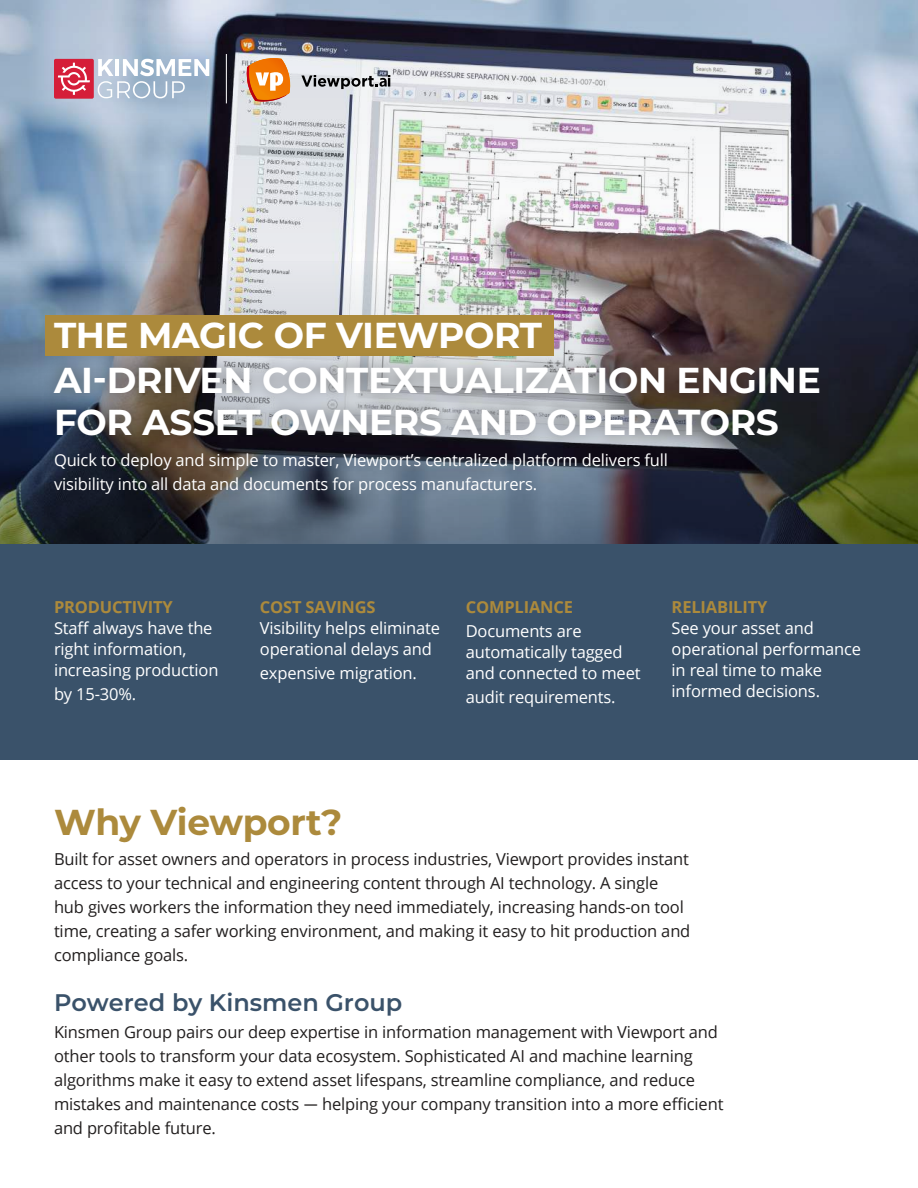
<style>
.page{position:relative;width:918px;height:1188px;background:#fff}
.page>*{position:absolute;margin:0;border:0;box-sizing:border-box;transform-origin:0 0}
.t1{font:700 36px/43.2px "Montserrat";letter-spacing:-.01em;color:#fff}
.t2{font:700 36px "Montserrat";letter-spacing:-.01em;color:#ac8a3c}
.t3{font:100 24px "Montserrat";color:#3a526a}
.t4{font:16.5px/24px "Open Sans";letter-spacing:-.01em;color:#221f1f}
.t5{font:16.5px/21px "Open Sans";letter-spacing:-.01em;color:#fff}
.t6{font:700 16.5px "Open Sans";letter-spacing:-.01em;color:#ac8a3c}
.s1{font-family:"Gotham"}
</style>
<div class="page">
<img style="left:0;top:0;width:918px;height:261px">
<img style="left:0;top:261px;width:918px;height:283px">
<div style="left:0;top:544px;width:918px;height:216px;background:#3a526a"></div>
<div style="left:45px;top:315px;width:509px;height:40px;background:#ac8a3c"></div>
<div style="left:40px;top:352px;width:793px;height:98px;background:#221f1f;opacity:.5"></div>
<svg style="left:54px;top:59px;width:155px;height:40px"></svg>
<hr style="left:226px;top:54px;width:1px;height:49px;background:#fff">
<svg style="left:244px;top:57px;width:48px;height:47px"></svg>
<svg style="left:301px;top:75px;width:89px;height:14px"></svg>
<h1 class="t1" style="left:54px;top:316px;width:768px">THE MAGIC OF VIEWPORT<br>AI-DRIVEN CONTEXTUALIZATION ENGINE<br>FOR ASSET OWNERS AND OPERATORS</h1>
<p class="t5" style="left:54px;top:448px;width:616px;line-height:24px">Quick to deploy and simple to master, Viewport’s centralized platform delivers full visibility into all data and documents for process manufacturers.</p>
<p class="t6" style="left:54px;top:601px;width:120px">PRODUCTIVITY</p>
<p class="t5" style="left:54px;top:618px;width:166px">Staff always have the right information, increasing production</p>
<p class="t5" style="left:54px;top:684px;width:84px">by 15-30%.</p>
<p class="t6" style="left:260px;top:601px;width:117px">COST SAVINGS</p>
<p class="t5" style="left:260px;top:618px;width:182px">Visibility helps eliminate operational delays and</p>
<p class="t5" style="left:260px;top:663px;width:159px">expensive migration.</p>
<p class="t6" style="left:466px;top:601px;width:109px">COMPLIANCE</p>
<p class="t5" style="left:466px;top:621px;width:176px">Documents are automatically tagged and connected to meet</p>
<p class="t5" style="left:466px;top:687px;width:151px">audit requirements.</p>
<p class="t6" style="left:672px;top:601px;width:97px">RELIABILITY</p>
<p class="t5" style="left:672px;top:618px;width:191px">See your asset and operational performance in real time to make informed decisions.</p>
<h1 class="t2" style="left:54px;top:807px;width:290px">Why Viewport?</h1>
<p class="t4" style="left:54px;top:847px;width:638px">Built for asset owners and operators in process industries, Viewport provides instant access to your technical and engineering content through AI technology. A single hub gives workers the information they need immediately, increasing hands-on tool time, creating a safer working environment, and making it easy to hit production and compliance goals.</p>
<h2 class="t3" style="left:54px;top:992px;width:350px">Powered by Kinsmen Group</h2>
<p class="t4" style="left:54px;top:1020px;width:671px">Kinsmen Group pairs our deep expertise in information management with Viewport and other tools to transform your data ecosystem. Sophisticated AI and machine learning algorithms make it easy to extend asset lifespans, streamline compliance, and reduce mistakes and maintenance costs <span class="s1">—</span> helping your company transition into a more efÏcient and profitable future.</p>
</div>
